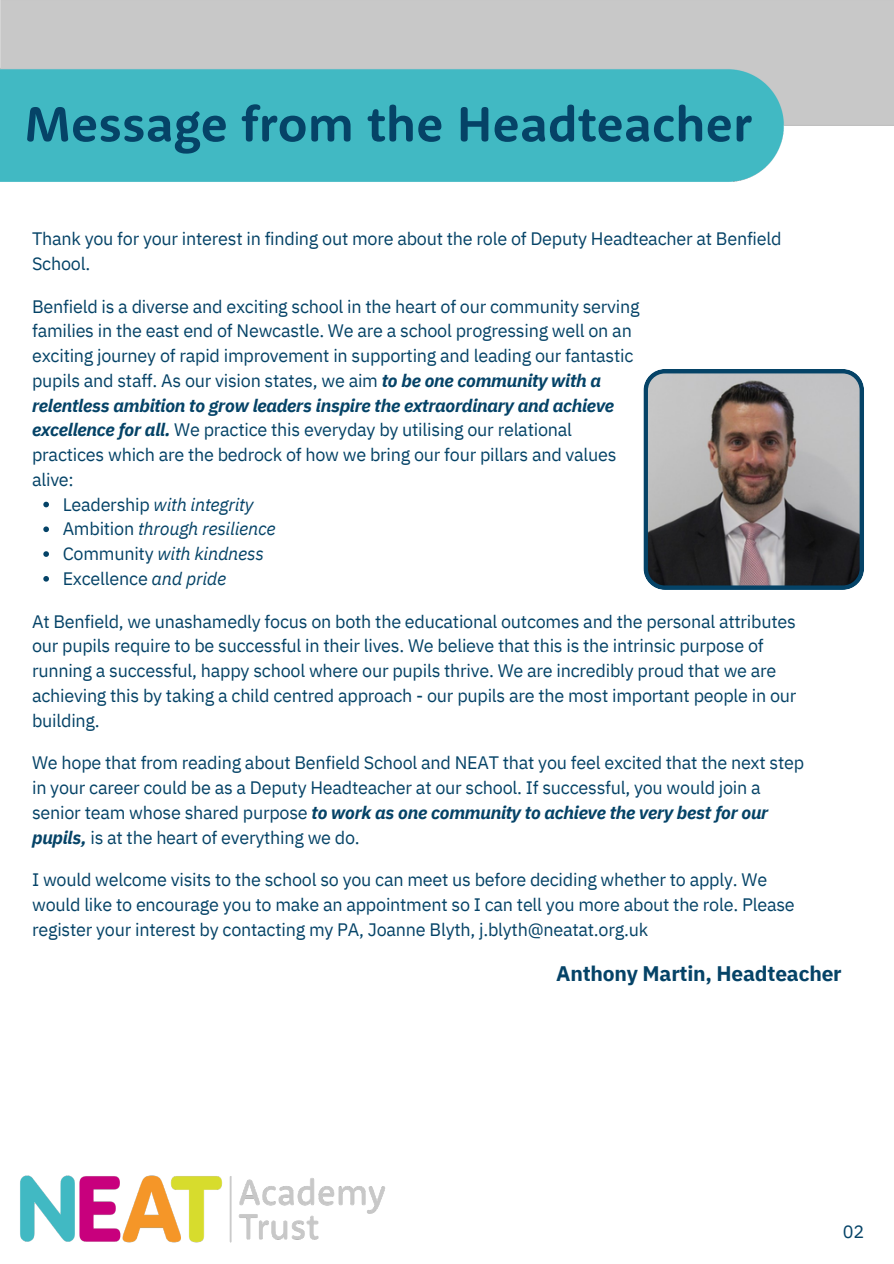
<style>
.page{position:relative;width:894px;height:1264px;background:#fff}
.page>*{position:absolute;margin:0;border:0;box-sizing:border-box;transform-origin:0 0}
.t1{font:700 50.85px "Rooney Sans";color:#054367}
.t2{font:700 21px "IBM Plex Sans";letter-spacing:-.01em;color:#054367}
.t3{font:18px/24.8px "IBM Plex Sans";letter-spacing:-.015em;color:#054367}
.t4{font:italic 18px "IBM Plex Sans";letter-spacing:-.015em;color:#054367}
.s1{font-weight:700;font-style:italic}
.s2{font-style:normal}
.s3{font-style:italic}
</style>
<div class="page">
<img style="left:0;top:0;width:893px;height:182px">
<img style="left:20px;top:1175px;width:365px;height:68px">
<svg style="left:643px;top:369px;width:220px;height:220px;background:#807e7f"></svg>
<svg style="left:43px;top:501px;width:6px;height:6px"></svg>
<svg style="left:43px;top:526px;width:6px;height:6px"></svg>
<svg style="left:43px;top:551px;width:6px;height:6px"></svg>
<svg style="left:43px;top:576px;width:6px;height:5px"></svg>
<p class="t1" style="left:24px;top:90px;width:728px">Message from the Headteacher</p>
<p class="t3" style="left:32px;top:226px;width:750px">Thank you for your interest in finding out more about the role of Deputy Headteacher at Benfield<br>School.</p>
<p class="t3" style="left:32px;top:293px;width:609px">Benfield is a diverse and exciting school in the heart of our community serving families in the east end of Newcastle. We are a school progressing well on an exciting journey of rapid improvement in supporting and leading our fantastic pupils and staff. As our vision states, we aim <span class="s1">to be one community with a relentless ambition to grow leaders inspire the extraordinary and achieve excellence for all.</span> We practice this everyday by utilising our relational practices which are the bedrock of how we bring our four pillars and values alive:</p>
<p class="t4" style="left:63px;top:492px;width:192px"><span class="s2">Leadership</span> with integrity</p>
<p class="t4" style="left:63px;top:517px;width:214px"><span class="s2">Ambition</span> through resilience</p>
<p class="t4" style="left:63px;top:542px;width:202px"><span class="s2">Community</span> with kindness</p>
<p class="t3" style="left:63px;top:566px;width:165px">Excellence <span class="s3">and pride</span></p>
<p class="t3" style="left:32px;top:608px;width:765px">At Benfield, we unashamedly focus on both the educational outcomes and the personal attributes our pupils require to be successful in their lives. We believe that this is the intrinsic purpose of running a successful, happy school where our pupils thrive. We are incredibly proud that we are achieving this by taking a child centred approach - our pupils are the most important people in our building.</p>
<p class="t3" style="left:32px;top:750px;width:773px">We hope that from reading about Benfield School and NEAT that you feel excited that the next step in your career could be as a Deputy Headteacher at our school. If successful, you would join a senior team whose shared purpose <span class="s1">to work as one community to achieve the very best for our pupils,</span> is at the heart of everything we do.</p>
<p class="t3" style="left:32px;top:867px;width:764px">I would welcome visits to the school so you can meet us before deciding whether to apply. We would like to encourage you to make an appointment so I can tell you more about the role. Please register your interest by contacting my PA, Joanne Blyth, j.blyth@neatat.org.uk</p>
<p class="t2" style="left:556px;top:959px;width:287px">Anthony Martin, Headteacher</p>
<h1 class="t3" style="left:842px;top:1219px;width:23px">02</h1>
</div>
